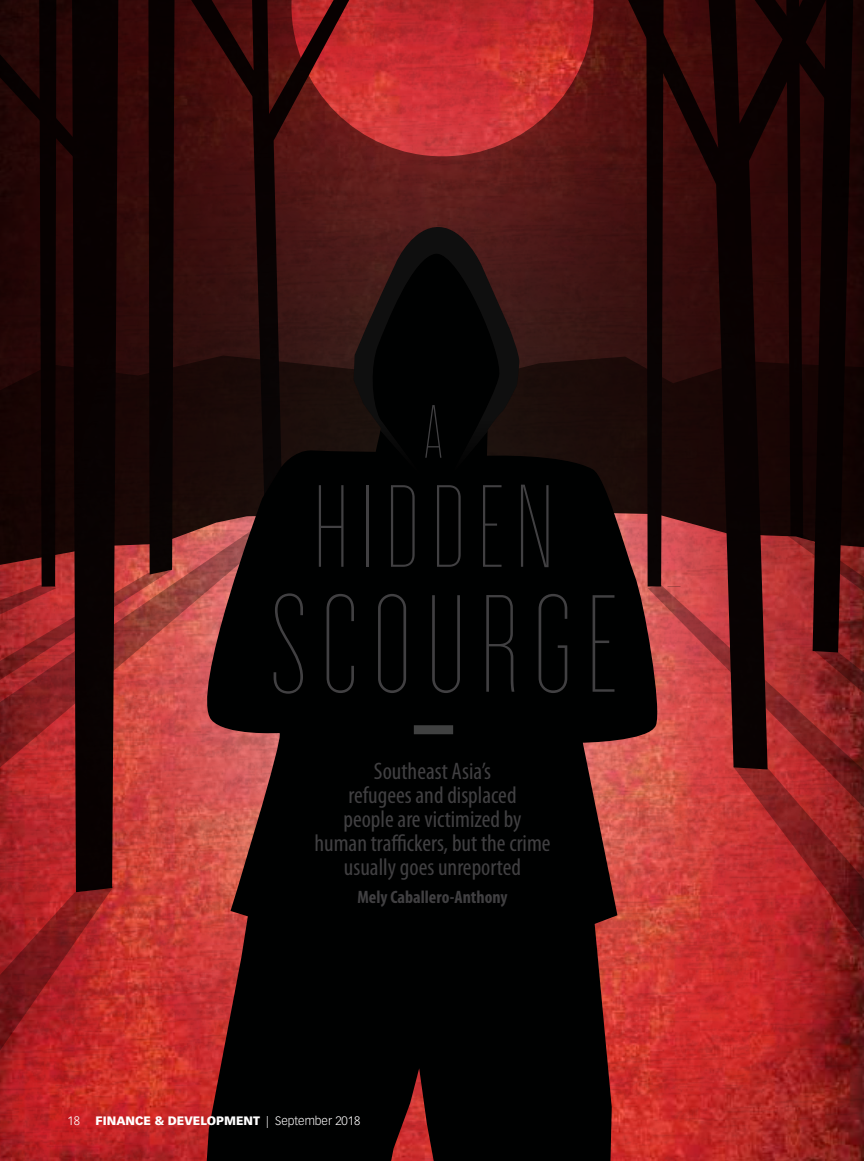
<style>
.page{position:relative;width:864px;height:1161px;background:#fff}
.page>*{position:absolute;margin:0;border:0;box-sizing:border-box;transform-origin:0 0}
.t1{font:165px "Cyclone Inline";letter-spacing:.025em;color:#414042}
.t2{font:139.5px "Cyclone Inline";letter-spacing:.025em;color:#414042}
.t3{font:90px "Cyclone Inline";color:#414042}
.t4{font:condensed 24px/24px "Myriad Pro";color:#414042;text-align:center}
.t5{font:700 condensed 18px "Myriad Pro";color:#414042}
.t6{font:900 12px "Vectora LT Std";color:#fff}
.t7{font:300 12px "Vectora LT Std";color:#fff}
.s1{font-weight:300}
</style>
<div class="page">
<img style="left:0;top:0;width:864px;height:1161px">
<svg style="left:189px;top:226px;width:473px;height:935px;background:#270f0d"></svg>
<svg style="left:351px;top:227px;width:170px;height:262px;background:#120909"></svg>
<div style="left:414px;top:725px;width:39px;height:9px;background:#414042"></div>
<h3 class="t3" style="left:421px;top:386px;width:26px">A</h3>
<h2 class="t2" style="left:309px;top:455px;width:250px">HIDDEN</h2>
<h1 class="t1" style="left:266px;top:560px;width:358px">SCOURGE</h1>
<p class="t4" style="left:314px;top:760px;width:238px">Southeast Asia’s<br>refugees and displaced<br>people are victimized by human traffickers, but the crime usually goes unreported</p>
<p class="t5" style="left:357px;top:887px;width:152px">Mely Caballero-Anthony</p>
<p class="t7" style="left:68px;top:1114px;width:14px">18</p>
<p class="t6" style="left:96px;top:1113px;width:266px">FINANCE &amp; DEVELOPMENT <span class="s1">| September 2018</span></p>
</div>
